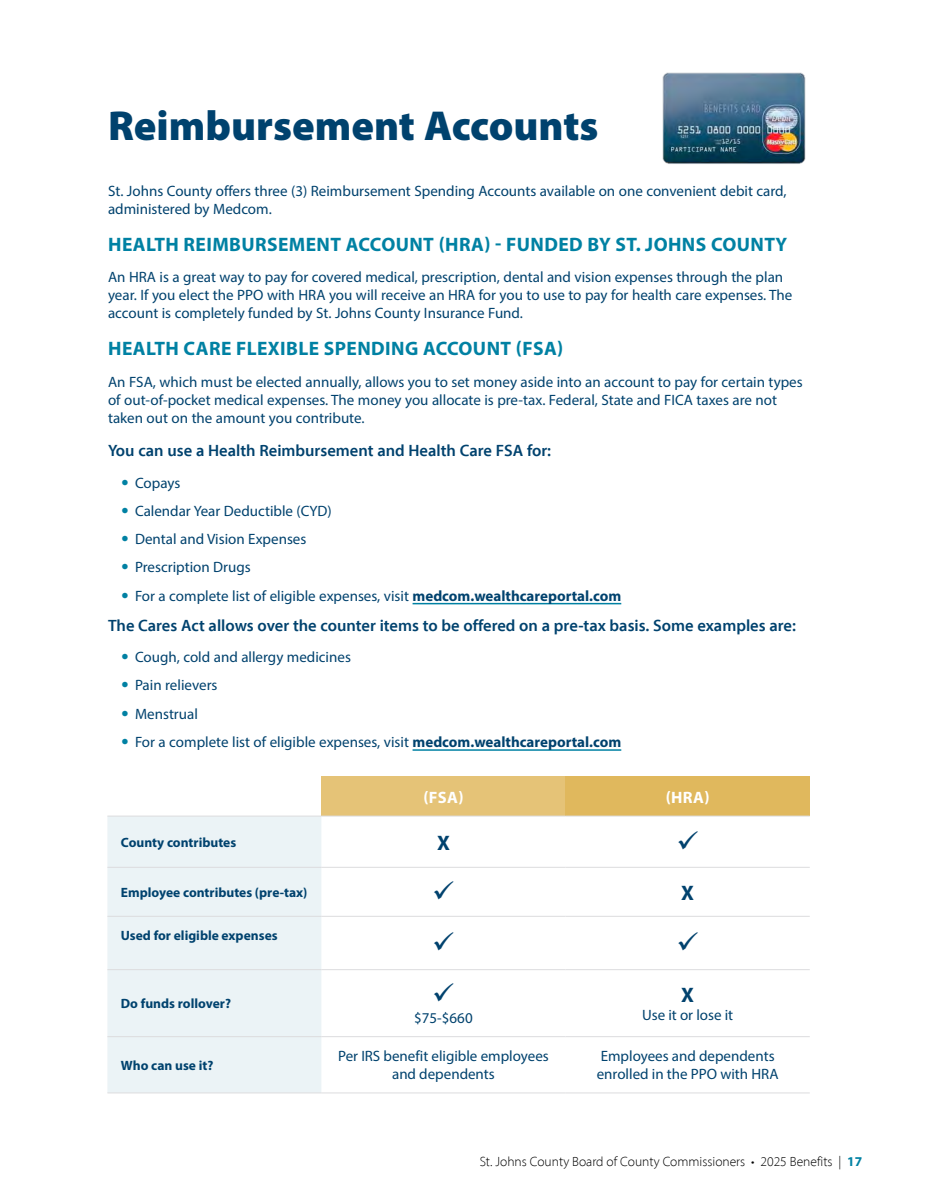
<style>
.page{position:relative;width:932px;height:1202px;background:#fff}
.page>*{position:absolute;margin:0;border:0;box-sizing:border-box;transform-origin:0 0}
.t1{font:900 42px "Myriad Pro";color:#00426e}
.t2{font:700 21px "Myriad Pro";color:#00426e}
.t3{font:700 19.5px "Myriad Pro";letter-spacing:.02em;color:#0081a3}
.t4{font:600 16.5px "Myriad Pro";color:#00426e}
.t5{font:700 16.5px "Myriad Pro";letter-spacing:.02em;color:#fff}
.t6{font:15px/18px "Myriad Pro";color:#00426e}
.t7{font:700 13.5px "Myriad Pro";color:#00426e}
.t8{font:300 13.5px "Myriad Pro";color:#000}
.s1{font-weight:700;font-size:21px;color:#0081a3}
.s2{font-weight:700}
.s3{font-weight:700;color:#0081a3}
</style>
<div class="page">
<hr style="left:412px;top:603px;width:209px;height:1px;background:#0081a3">
<hr style="left:412px;top:749px;width:209px;height:1px;background:#0081a3">
<div style="left:321px;top:776px;width:244px;height:40px;background:#e5c377"></div>
<div style="left:565px;top:776px;width:244px;height:40px;background:#e0b85d"></div>
<div style="left:107px;top:816px;width:214px;height:276px;background:#ebf3f6"></div>
<hr style="left:107px;top:815px;width:214px;height:1px;background:#dcdcde">
<hr style="left:321px;top:815px;width:244px;height:1px;background:#dcdcde">
<hr style="left:565px;top:815px;width:244px;height:1px;background:#dcdcde">
<hr style="left:107px;top:867px;width:214px;height:1px;background:#dcdcde">
<hr style="left:321px;top:867px;width:244px;height:1px;background:#dcdcde">
<hr style="left:565px;top:867px;width:244px;height:1px;background:#dcdcde">
<hr style="left:107px;top:916px;width:214px;height:1px;background:#dcdcde">
<hr style="left:321px;top:916px;width:244px;height:1px;background:#dcdcde">
<hr style="left:565px;top:916px;width:244px;height:1px;background:#dcdcde">
<hr style="left:107px;top:969px;width:214px;height:1px;background:#dcdcde">
<hr style="left:321px;top:969px;width:244px;height:1px;background:#dcdcde">
<hr style="left:565px;top:969px;width:244px;height:1px;background:#dcdcde">
<hr style="left:107px;top:1036px;width:214px;height:1px;background:#dcdcde">
<hr style="left:321px;top:1036px;width:244px;height:1px;background:#dcdcde">
<hr style="left:565px;top:1036px;width:244px;height:1px;background:#dcdcde">
<hr style="left:107px;top:1092px;width:214px;height:1px;background:#dcdcde">
<hr style="left:321px;top:1092px;width:244px;height:1px;background:#dcdcde">
<hr style="left:565px;top:1092px;width:244px;height:1px;background:#dcdcde">
<img style="left:662px;top:72px;width:144px;height:92px">
<h1 class="t1" style="left:108px;top:97px;width:492px">Reimbursement Accounts</h1>
<p class="t6" style="left:108px;top:181px;width:680px">St. Johns County offers three (3) Reimbursement Spending Accounts available on one convenient debit card, administered by Medcom.</p>
<h3 class="t3" style="left:108px;top:231px;width:680px">HEALTH REIMBURSEMENT ACCOUNT (HRA) - FUNDED BY ST. JOHNS COUNTY</h3>
<p class="t6" style="left:108px;top:268px;width:686px">An HRA is a great way to pay for covered medical, prescription, dental and vision expenses through the plan year. If you elect the PPO with HRA you will receive an HRA for you to use to pay for health care expenses. The account is completely funded by St. Johns County Insurance Fund.</p>
<h3 class="t3" style="left:108px;top:336px;width:456px">HEALTH CARE FLEXIBLE SPENDING ACCOUNT (FSA)</h3>
<p class="t6" style="left:108px;top:372px;width:696px">An FSA, which must be elected annually, allows you to set money aside into an account to pay for certain types of out-of-pocket medical expenses. The money you allocate is pre-tax. Federal, State and FICA taxes are not taken out on the amount you contribute.</p>
<p class="t4" style="left:108px;top:440px;width:444px">You can use a Health Reimbursement and Health Care FSA for:</p>
<p class="t6" style="left:122px;top:473px;width:60px"><span class="s1">•</span> Copays</p>
<p class="t6" style="left:122px;top:501px;width:211px"><span class="s1">•</span> Calendar Year Deductible (CYD)</p>
<p class="t6" style="left:122px;top:530px;width:186px"><span class="s1">•</span> Dental and Vision Expenses</p>
<p class="t6" style="left:122px;top:558px;width:131px"><span class="s1">•</span> Prescription Drugs</p>
<p class="t6" style="left:122px;top:586px;width:501px"><span class="s1">•</span> For a complete list of eligible expenses, visit <span class="s2">medcom.wealthcareportal.com</span></p>
<p class="t4" style="left:108px;top:614px;width:689px">The Cares Act allows over the counter items to be offered on a pre-tax basis. Some examples are:</p>
<p class="t6" style="left:122px;top:648px;width:231px"><span class="s1">•</span> Cough, cold and allergy medicines</p>
<p class="t6" style="left:122px;top:676px;width:97px"><span class="s1">•</span> Pain relievers</p>
<p class="t6" style="left:122px;top:704px;width:78px"><span class="s1">•</span> Menstrual</p>
<p class="t6" style="left:122px;top:732px;width:501px"><span class="s1">•</span> For a complete list of eligible expenses, visit <span class="s2">medcom.wealthcareportal.com</span></p>
<p class="t5" style="left:423px;top:786px;width:42px">(FSA)</p>
<p class="t5" style="left:665px;top:786px;width:45px">(HRA)</p>
<p class="t7" style="left:121px;top:833px;width:117px">County contributes</p>
<h2 class="t2" style="left:437px;top:828px;width:14px">X</h2>
<p class="t7" style="left:121px;top:883px;width:188px">Employee contributes (pre-tax)</p>
<h2 class="t2" style="left:681px;top:879px;width:14px">X</h2>
<p class="t7" style="left:121px;top:926px;width:158px">Used for eligible expenses</p>
<p class="t7" style="left:121px;top:994px;width:112px">Do funds rollover?</p>
<p class="t6" style="left:414px;top:1008px;width:60px">$75-$660</p>
<h2 class="t2" style="left:681px;top:981px;width:14px">X</h2>
<p class="t6" style="left:642px;top:1005px;width:93px">Use it or lose it</p>
<p class="t7" style="left:121px;top:1056px;width:94px">Who can use it?</p>
<p class="t6" style="left:338px;top:1047px;width:212px;text-align:center">Per IRS benefit eligible employees and dependents</p>
<p class="t6" style="left:596px;top:1047px;width:183px">Employees and dependents enrolled in the PPO with HRA</p>
<p class="t8" style="left:479px;top:1153px;width:384px">St. Johns County Board of County Commissioners • 2025 Benefits | <span class="s3">17</span></p>
</div>
